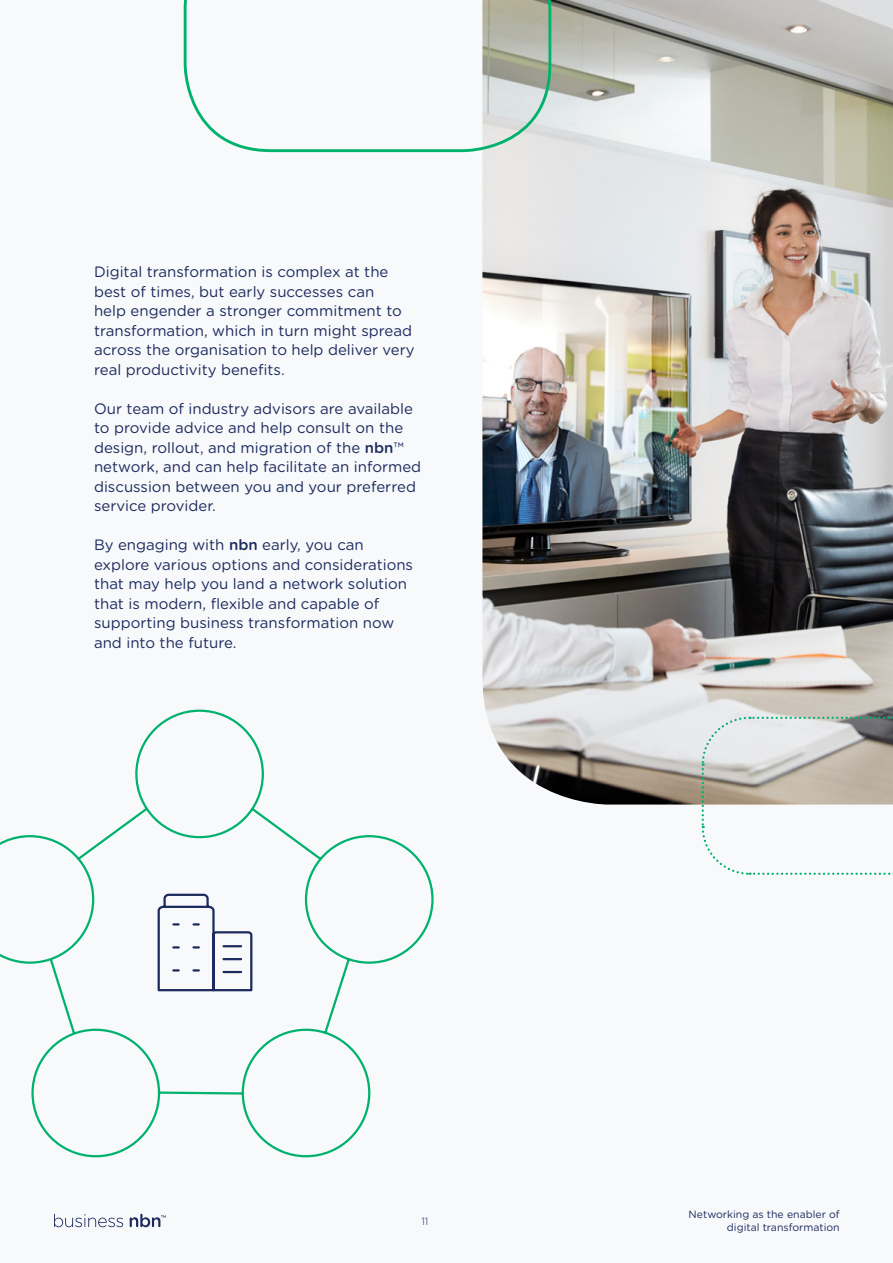
<style>
.page{position:relative;width:893px;height:1263px;background:#f7f9fb}
.page>*{position:absolute;margin:0;border:0;box-sizing:border-box;transform-origin:0 0}
.t1{font:15px/19.5px "Gotham Rounded";color:#1d2a5d}
.t2{font:10.5px/12.6px "Gotham Rounded";color:#1d2a5d;text-align:right}
.t3{font:300 10.5px "Gotham Rounded";color:#1d2a5d}
.s1{font-weight:500}
</style>
<div class="page">
<img style="left:482px;top:0;width:411px;height:804px">
<svg style="left:700px;top:716px;width:193px;height:159px"></svg>
<svg style="left:54px;top:1214px;width:112px;height:13px"></svg>
<svg style="left:184px;top:0;width:367px;height:152px"></svg>
<svg style="left:0;top:709px;width:434px;height:449px"></svg>
<svg style="left:156px;top:892px;width:98px;height:100px"></svg>
<p class="t1" style="left:94px;top:262px;width:322px">Digital transformation is complex at the best of times, but early successes can<br>help engender a stronger commitment to transformation, which in turn might spread across the organisation to help deliver very real productivity benefits.</p>
<p class="t1" style="left:94px;top:398px;width:329px">Our team of industry advisors are available to provide advice and help consult on the design, rollout, and migration of the <span class="s1">nbn</span>™ network, and can help facilitate an informed discussion between you and your preferred service provider.</p>
<p class="t1" style="left:94px;top:535px;width:321px">By engaging with <span class="s1">nbn</span> early, you can explore various options and considerations that may help you land a network solution that is modern, flexible and capable of supporting business transformation now and into the future.</p>
<p class="t3" style="left:421px;top:1214px;width:9px">11</p>
<p class="t2" style="left:689px;top:1208px;width:153px">Networking as the enabler of digital transformation</p>
</div>
